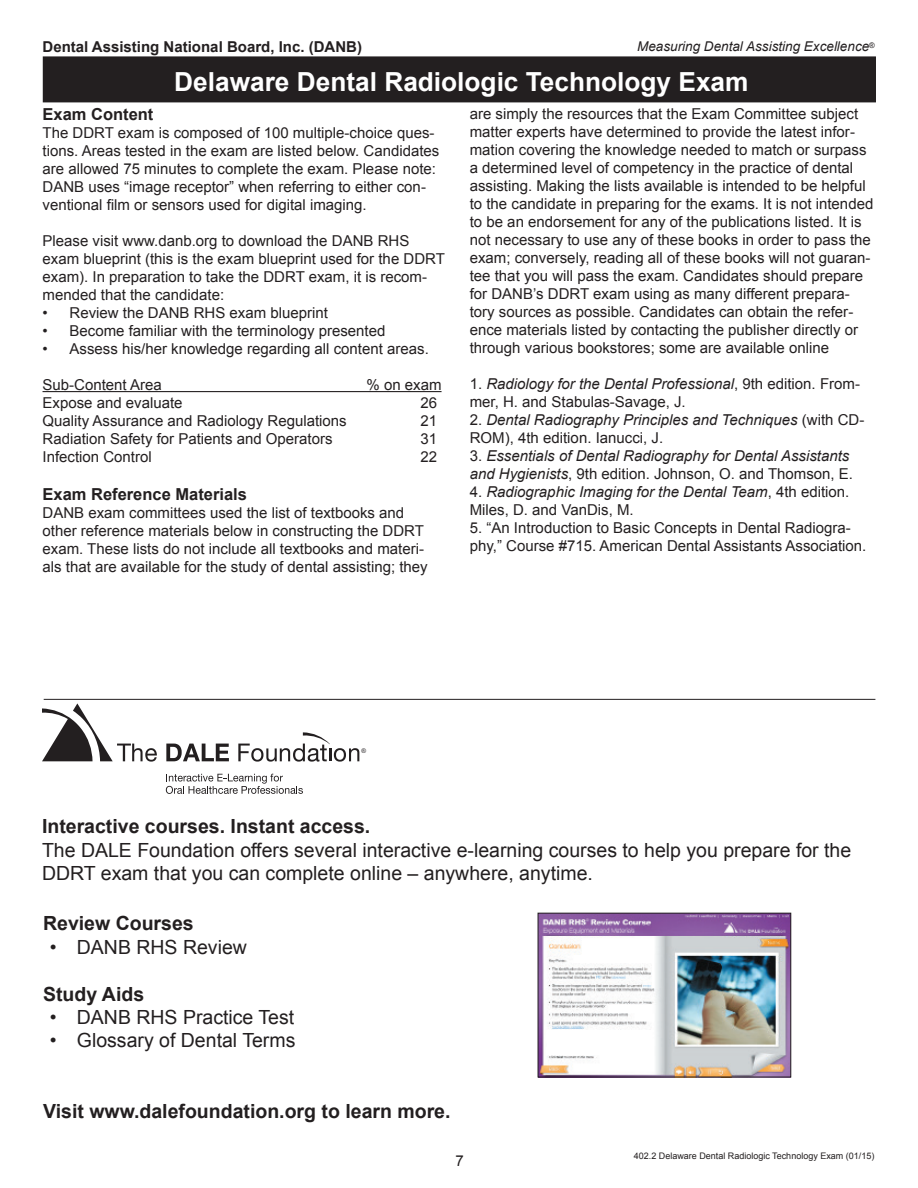
<style>
.page{position:relative;width:918px;height:1188px;background:#fff}
.page>*{position:absolute;margin:0;border:0;box-sizing:border-box;transform-origin:0 0}
.t1{font:700 26.25px "Arial";color:#fff}
.t2{font:19.5px/23.4px "Arial";color:#231f20}
.t3{font:700 19.5px "Arial";color:#231f20}
.t4{font:700 16.5px "Arial";color:#231f20}
.t5{font:15px/18px "Arial";color:#231f20}
.t6{font:italic 15px/18px "Arial";color:#231f20}
.t7{font:700 15px "Arial";color:#231f20}
.t8{font:italic 13.5px "Arial";color:#231f20}
.t9{font:9px "Arial";color:#231f20}
.t10{font:6.45px "Arial";color:#231f20}
.s1{font-style:italic}
.s2{font-style:normal}
</style>
<div class="page">
<div style="left:43px;top:57px;width:832px;height:45px;background:#231f20"></div>
<img style="left:540px;top:915px;width:249px;height:160px">
<div style="left:538px;top:913px;width:253px;height:164px;border:1px solid #231f20"></div>
<svg style="left:166px;top:774px;width:137px;height:20px"></svg>
<svg style="left:166px;top:744px;width:63px;height:17px"></svg>
<svg style="left:238px;top:732px;width:121px;height:30px"></svg>
<svg style="left:42px;top:703px;width:115px;height:59px"></svg>
<hr style="left:44px;top:699px;width:831px;height:1px;background:#231f20">
<hr style="left:43px;top:391px;width:399px;height:1px;background:#231f20">
<p class="t7" style="left:43px;top:37px;width:321px">Dental Assisting National Board, Inc. (DANB)</p>
<p class="t8" style="left:637px;top:38px;width:239px">Measuring Dental Assisting Excellence<sup>®</sup></p>
<p class="t1" style="left:174px;top:64px;width:576px">Delaware Dental Radiologic Technology Exam</p>
<p class="t4" style="left:43px;top:103px;width:112px">Exam Content</p>
<p class="t5" style="left:43px;top:124px;width:398px">The DDRT exam is composed of 100 multiple-choice ques&shy;tions. Areas tested in the exam are listed below. Candidates are allowed 75 minutes to complete the exam. Please note:<br>DANB uses “image receptor” when referring to either con&shy;ventional film or sensors used for digital imaging.</p>
<p class="t5" style="left:43px;top:232px;width:404px">Please visit www.danb.org to download the DANB RHS exam blueprint (this is the exam blueprint used for the DDRT exam). In preparation to take the DDRT exam, it is recom&shy;mended that the candidate:</p>
<p class="t5" style="left:43px;top:304px;width:287px">• Review the DANB RHS exam blueprint</p>
<p class="t5" style="left:43px;top:322px;width:344px">• Become familiar with the terminology presented</p>
<p class="t5" style="left:43px;top:340px;width:388px">• Assess his/her knowledge regarding all content areas.</p>
<p class="t5" style="left:43px;top:376px;width:121px">Sub-Content Area</p>
<p class="t5" style="left:367px;top:376px;width:77px">% on exam</p>
<p class="t5" style="left:43px;top:394px;width:142px">Expose and evaluate</p>
<p class="t5" style="left:421px;top:394px;width:18px">26</p>
<p class="t5" style="left:43px;top:412px;width:306px">Quality Assurance and Radiology Regulations</p>
<p class="t5" style="left:421px;top:412px;width:18px">21</p>
<p class="t5" style="left:43px;top:430px;width:292px">Radiation Safety for Patients and Operators</p>
<p class="t5" style="left:421px;top:430px;width:18px">31</p>
<p class="t5" style="left:43px;top:448px;width:111px">Infection Control</p>
<p class="t5" style="left:421px;top:448px;width:18px">22</p>
<p class="t4" style="left:43px;top:483px;width:206px">Exam Reference Materials</p>
<p class="t5" style="left:43px;top:504px;width:387px">DANB exam committees used the list of textbooks and other reference materials below in constructing the DDRT exam. These lists do not include all textbooks and materi&shy;als that are available for the study of dental assisting; they</p>
<p class="t5" style="left:470px;top:105px;width:405px">are simply the resources that the Exam Committee subject matter experts have determined to provide the latest infor&shy;mation covering the knowledge needed to match or surpass a determined level of competency in the practice of dental assisting. Making the lists available is intended to be helpful to the candidate in preparing for the exams. It is not intended to be an endorsement for any of the publications listed. It is not necessary to use any of these books in order to pass the exam; conversely, reading all of these books will not guaran&shy;tee that you will pass the exam. Candidates should prepare for DANB’s DDRT exam using as many different prepara&shy;tory sources as possible. Candidates can obtain the refer&shy;ence materials listed by contacting the publisher directly or through various bookstores; some are available online</p>
<p class="t5" style="left:470px;top:375px;width:392px">1. <span class="s1">Radiology for the Dental Professional</span>, 9th edition. From&shy;mer, H. and Stabulas-Savage, J.</p>
<p class="t6" style="left:470px;top:411px;width:396px"><span class="s2">2.</span> Dental Radiography Principles and Techniques <span class="s2">(with CD-<br>ROM), 4th edition. Ianucci, J.</span></p>
<p class="t6" style="left:470px;top:447px;width:385px"><span class="s2">3.</span> Essentials of Dental Radiography for Dental Assistants and Hygienists<span class="s2">, 9th edition. Johnson, O. and Thomson, E.</span></p>
<p class="t6" style="left:470px;top:483px;width:381px"><span class="s2">4.</span> Radiographic Imaging for the Dental Team<span class="s2">, 4th edition.<br>Miles, D. and VanDis, M.</span></p>
<p class="t5" style="left:470px;top:519px;width:398px">5. “An Introduction to Basic Concepts in Dental Radiogra&shy;phy,” Course #715. American Dental Assistants Association.</p>
<p class="t10" style="left:361px;top:747px;width:6px">®</p>
<p class="t3" style="left:42px;top:814px;width:330px">Interactive courses. Instant access.</p>
<p class="t2" style="left:42px;top:838px;width:811px">The DALE Foundation offers several interactive e-learning courses to help you prepare for the<br>DDRT exam that you can complete online – anywhere, anytime.</p>
<p class="t3" style="left:43px;top:911px;width:152px">Review Courses</p>
<p class="t2" style="left:50px;top:935px;width:199px">• DANB RHS Review</p>
<p class="t3" style="left:43px;top:981px;width:103px">Study Aids</p>
<p class="t2" style="left:50px;top:1006px;width:246px">• DANB RHS Practice Test</p>
<p class="t2" style="left:50px;top:1029px;width:247px">• Glossary of Dental Terms</p>
<p class="t3" style="left:43px;top:1098px;width:409px">Visit www.dalefoundation.org to learn more.</p>
<p class="t5" style="left:455px;top:1152px;width:10px">7</p>
<p class="t9" style="left:634px;top:1150px;width:242px">402.2 Delaware Dental Radiologic Technology Exam (01/15)</p>
</div>
